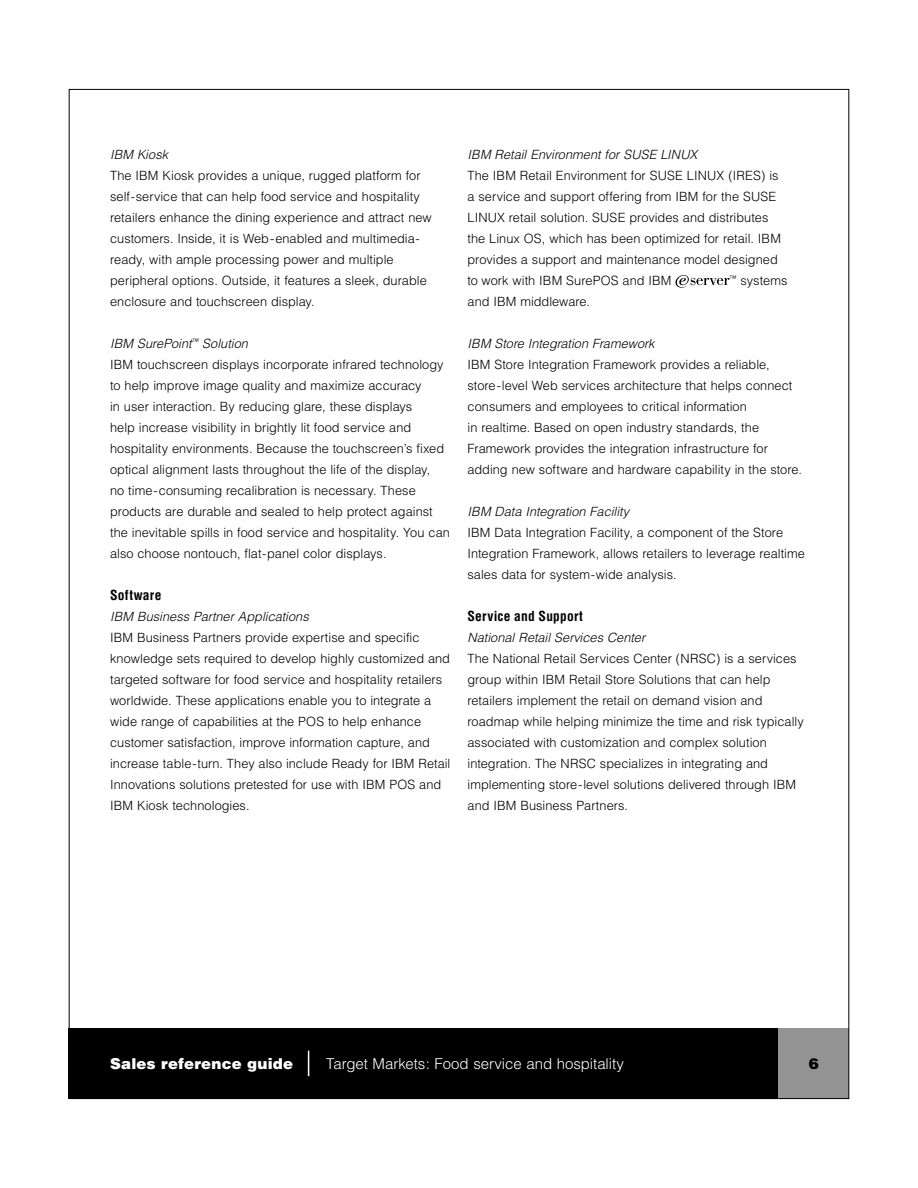
<style>
.page{position:relative;width:918px;height:1188px;background:#fff}
.page>*{position:absolute;margin:0;border:0;box-sizing:border-box;transform-origin:0 0}
.t1{font:300 15px "Helvetica";letter-spacing:-.005em;color:#fff}
.t2{font:900 15px "Helvetica";letter-spacing:.015em;color:#fff}
.t3{font:900 15px "Helvetica";color:#000}
.Subhead{font:700 condensed 13.5px "Helvetica";letter-spacing:.02em;color:#000}
.BR_2_3_column_Helvetica_text{font:300 12.75px/21px "Helvetica";letter-spacing:.005em;color:#000}
.Ital_Sub{font:italic 300 12.75px "Helvetica";color:#000}
</style>
<div class="page">
<svg style="left:675px;top:275px;width:55px;height:13px"></svg>
<div style="left:69px;top:1028px;width:780px;height:71px;background:#000"></div>
<div style="left:778px;top:1028px;width:71px;height:71px;background:#939393"></div>
<svg style="left:308px;top:1051px;width:1px;height:25px"></svg>
<p class="Ital_Sub" style="left:110px;top:147px;width:60px">IBM Kiosk</p>
<p class="BR_2_3_column_Helvetica_text" style="left:110px;top:165px;width:323px">The IBM Kiosk provides a unique, rugged platform for self-service that can help food service and hospitality retailers enhance the dining experience and attract new customers. Inside, it is Web-enabled and multimedia&shy;ready, with ample processing power and multiple peripheral options. Outside, it features a sleek, durable enclosure and touchscreen display.</p>
<p class="Ital_Sub" style="left:110px;top:336px;width:139px">IBM SurePoint<sup>™</sup> Solution</p>
<p class="BR_2_3_column_Helvetica_text" style="left:110px;top:354px;width:341px">IBM touchscreen displays incorporate infrared technology to help improve image quality and maximize accuracy<br>in user interaction. By reducing glare, these displays<br>help increase visibility in brightly lit food service and hospitality environments. Because the touchscreen’s fixed optical alignment lasts throughout the life of the display,<br>no time-consuming recalibration is necessary. These products are durable and sealed to help protect against the inevitable spills in food service and hospitality. You can also choose nontouch, flat-panel color displays.</p>
<p class="Subhead" style="left:110px;top:587px;width:53px">Software</p>
<p class="Ital_Sub" style="left:110px;top:609px;width:200px">IBM Business Partner Applications</p>
<p class="BR_2_3_column_Helvetica_text" style="left:110px;top:627px;width:342px">IBM Business Partners provide expertise and specific knowledge sets required to develop highly customized and targeted software for food service and hospitality retailers worldwide. These applications enable you to integrate a wide range of capabilities at the POS to help enhance customer satisfaction, improve information capture, and increase table-turn. They also include Ready for IBM Retail Innovations solutions pretested for use with IBM POS and IBM Kiosk technologies.</p>
<p class="Ital_Sub" style="left:468px;top:147px;width:231px">IBM Retail Environment for SUSE LINUX</p>
<p class="BR_2_3_column_Helvetica_text" style="left:468px;top:165px;width:315px">The IBM Retail Environment for SUSE LINUX (IRES) is a service and support offering from IBM for the SUSE LINUX retail solution. SUSE provides and distributes the Linux OS, which has been optimized for retail. IBM provides a support and maintenance model designed to work with IBM SurePOS and IBM</p>
<p class="BR_2_3_column_Helvetica_text" style="left:730px;top:270px;width:59px"><sup>™</sup> systems</p>
<p class="BR_2_3_column_Helvetica_text" style="left:468px;top:291px;width:124px">and IBM middleware.</p>
<p class="Ital_Sub" style="left:468px;top:336px;width:188px">IBM Store Integration Framework</p>
<p class="BR_2_3_column_Helvetica_text" style="left:468px;top:354px;width:336px">IBM Store Integration Framework provides a reliable, store-level Web services architecture that helps connect consumers and employees to critical information<br>in realtime. Based on open industry standards, the Framework provides the integration infrastructure for adding new software and hardware capability in the store.</p>
<p class="Ital_Sub" style="left:468px;top:504px;width:163px">IBM Data Integration Facility</p>
<p class="BR_2_3_column_Helvetica_text" style="left:468px;top:522px;width:339px">IBM Data Integration Facility, a component of the Store<br>Integration Framework, allows retailers to leverage realtime sales data for system-wide analysis.</p>
<p class="Subhead" style="left:468px;top:608px;width:117px">Service and Support</p>
<p class="Ital_Sub" style="left:468px;top:630px;width:179px">National Retail Services Center</p>
<p class="BR_2_3_column_Helvetica_text" style="left:468px;top:648px;width:338px">The National Retail Services Center (NRSC) is a services group within IBM Retail Store Solutions that can help retailers implement the retail on demand vision and roadmap while helping minimize the time and risk typically associated with customization and complex solution integration. The NRSC specializes in integrating and implementing store-level solutions delivered through IBM and IBM Business Partners.</p>
<p class="t2" style="left:110px;top:1054px;width:185px">Sales reference guide</p>
<p class="t1" style="left:326px;top:1055px;width:299px">Target Markets: Food service and hospitality</p>
<p class="t3" style="left:809px;top:1054px;width:12px">6</p>
</div>
